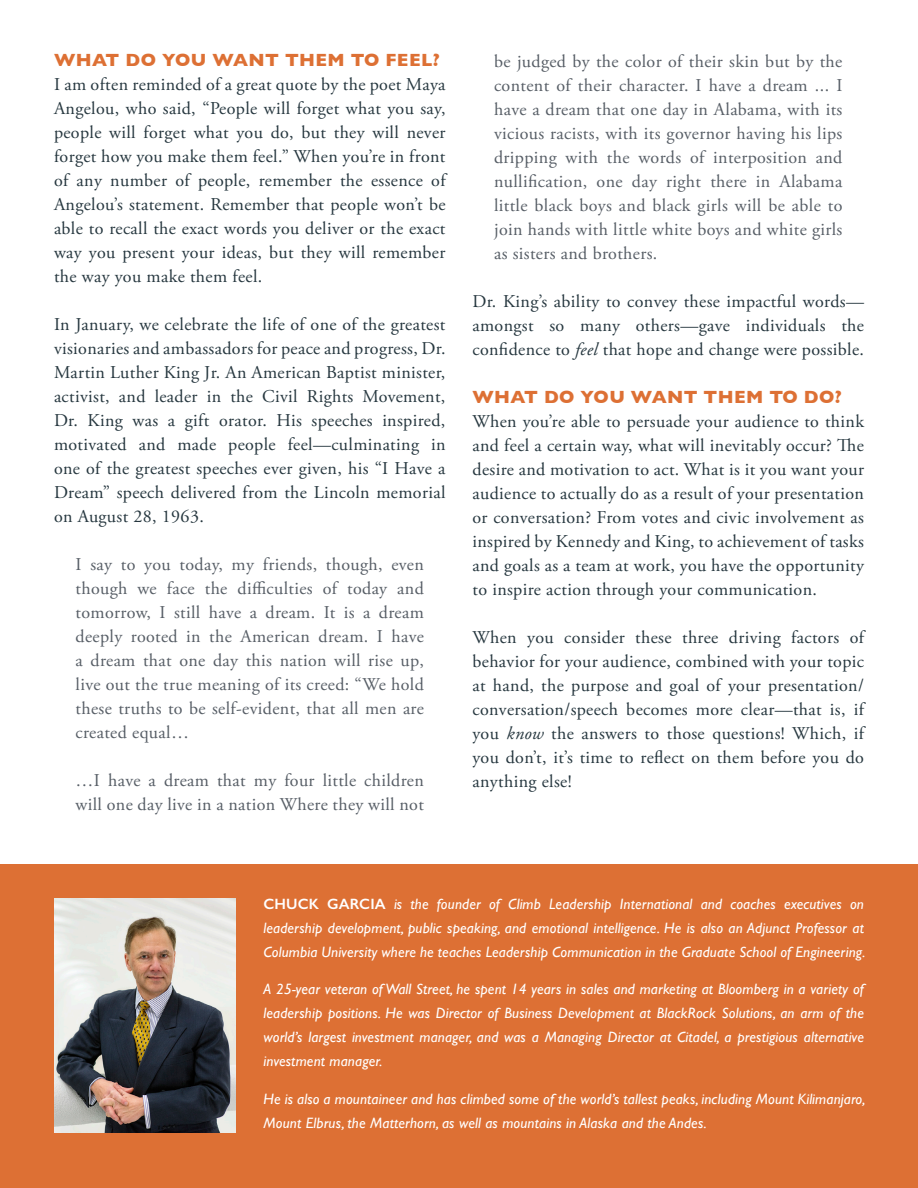
<style>
.page{position:relative;width:918px;height:1188px;background:#fff}
.page>*{position:absolute;margin:0;border:0;box-sizing:border-box;transform-origin:0 0}
.t1{font:18px/24px "Adobe Garamond Pro";letter-spacing:.02em;color:#26373f;text-align:justify}
.t2{font:18px/24px "Adobe Garamond Pro";letter-spacing:.02em;color:#575e66;text-align:justify}
.t3{font:700 18px "Gill Sans";letter-spacing:.02em;color:#dd7034}
.t4{font:italic 15px/24px "Gill Sans";letter-spacing:.01em;color:#fff;text-align:justify}
.s1{font-style:italic}
.s2{font-weight:600;font-style:normal}
</style>
<div class="page">
<div style="left:0;top:864px;width:918px;height:324px;background:#dd7034"></div>
<img style="left:54px;top:898px;width:181px;height:235px">
<p class="t3" style="left:54px;top:46px;width:387px">WHAT DO YOU WANT THEM TO FEEL?</p>
<p class="t1" style="left:54px;top:73px;width:393px">I am often reminded of a great quote by the poet Maya Angelou, who said, “People will forget what you say, people will forget what you do, but they will never forget how you make them feel.” When you’re in front of any number of people, remember the essence of Angelou’s statement. Remember that people won’t be able to recall the exact words you deliver or the exact way you present your ideas, but they will remember the way you make them feel.</p>
<p class="t1" style="left:54px;top:313px;width:393px">In January, we celebrate the life of one of the greatest visionaries and ambassadors for peace and progress, Dr.<br>Martin Luther King Jr. An American Baptist minister, activist, and leader in the Civil Rights Movement, Dr. King was a gift orator. His speeches inspired, motivated and made people feel—culminating in one of the greatest speeches ever given, his “I Have a Dream” speech delivered from the Lincoln memorial on August 28, 1963.</p>
<p class="t2" style="left:76px;top:553px;width:350px">I say to you today, my friends, though, even though we face the difficulties of today and tomorrow, I still have a dream. It is a dream deeply rooted in the American dream. I have a dream that one day this nation will rise up, live out the true meaning of its creed: “We hold these truths to be self-evident, that all men are created equal…</p>
<p class="t2" style="left:76px;top:769px;width:350px">…I have a dream that my four little children will one day live in a nation Where they will not</p>
<p class="t2" style="left:494px;top:50px;width:350px">be judged by the color of their skin but by the content of their character. I have a dream ... I have a dream that one day in Alabama, with its vicious racists, with its governor having his lips dripping with the words of interposition and nullification, one day right there in Alabama little black boys and black girls will be able to join hands with little white boys and white girls as sisters and brothers.</p>
<p class="t1" style="left:472px;top:290px;width:393px">Dr. King’s ability to convey these impactful words— amongst so many others—gave individuals the confidence to <span class="s1">feel</span> that hope and change were possible.</p>
<p class="t3" style="left:472px;top:383px;width:371px">WHAT DO YOU WANT THEM TO DO?</p>
<p class="t1" style="left:472px;top:410px;width:393px">When you’re able to persuade your audience to think and feel a certain way, what will inevitably occur? The desire and motivation to act. What is it you want your audience to actually do as a result of your presentation or conversation? From votes and civic involvement as inspired by Kennedy and King, to achievement of tasks and goals as a team at work, you have the opportunity to inspire action through your communication.</p>
<p class="t1" style="left:472px;top:626px;width:393px">When you consider these three driving factors of behavior for your audience, combined with your topic at hand, the purpose and goal of your presentation/ conversation/speech becomes more clear—that is, if you <span class="s1">know</span> the answers to those questions! Which, if you don’t, it’s time to reflect on them before you do anything else!</p>
<p class="t4" style="left:264px;top:892px;width:603px"><span class="s2">CHUCK GARCIA</span> is the founder of Climb Leadership International and coaches executives on leadership development, public speaking, and emotional intelligence. He is also an Adjunct Professor at Columbia University where he teaches Leadership Communication in the Graduate School of Engineering.</p>
<p class="t4" style="left:264px;top:977px;width:602px">A 25-year veteran of Wall Street, he spent 14 years in sales and marketing at Bloomberg in a variety of leadership positions. He was Director of Business Development at BlackRock Solutions, an arm of the world’s largest investment manager, and was a Managing Director at Citadel, a prestigious alternative investment manager.</p>
<p class="t4" style="left:264px;top:1087px;width:603px">He is also a mountaineer and has climbed some of the world’s tallest peaks, including Mount Kilimanjaro,<br>Mount Elbrus, the Matterhorn, as well as mountains in Alaska and the Andes.</p>
</div>
